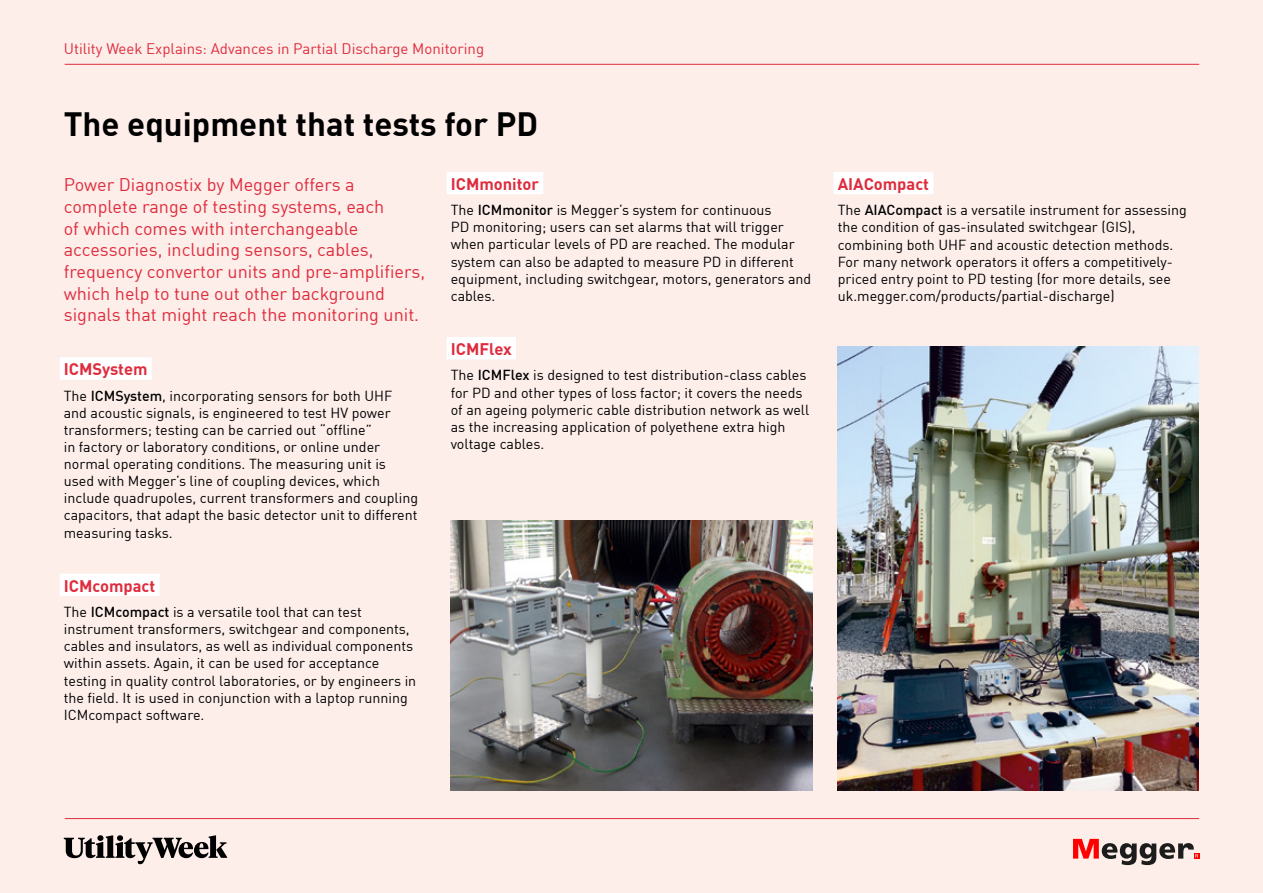
<style>
.page{position:relative;width:1263px;height:893px;background:#fdeeea}
.page>*{position:absolute;margin:0;border:0;box-sizing:border-box;transform-origin:0 0}
.t1{font:700 33px "DIN Offc";color:#000}
.t2{font:18px/21.6px "DIN Offc";color:#df2c3d}
.t3{font:700 16.5px "DIN Offc";color:#df2c3d}
.t4{font:15px "DIN Offc";color:#de2c3d}
.t5{font:14.25px/17.1px "DIN Offc";color:#000}
.s1{font-weight:500}
</style>
<div class="page">
<div style="left:60px;top:357px;width:92px;height:23px;background:#fff"></div>
<div style="left:60px;top:574px;width:100px;height:22px;background:#fff"></div>
<div style="left:446px;top:172px;width:97px;height:22px;background:#fff"></div>
<div style="left:446px;top:337px;width:70px;height:22px;background:#fff"></div>
<div style="left:833px;top:172px;width:100px;height:22px;background:#fff"></div>
<hr style="left:65px;top:64px;width:1134px;height:1px;background:#de2c3d">
<hr style="left:65px;top:818px;width:1134px;height:1px;background:#de2c3d">
<svg style="left:64px;top:835px;width:163px;height:29px"></svg>
<svg style="left:1073px;top:839px;width:126px;height:26px"></svg>
<img style="left:838px;top:346px;width:360px;height:445px">
<img style="left:451px;top:520px;width:361px;height:271px">
<p class="t4" style="left:64px;top:38px;width:422px">Utility Week Explains: Advances in Partial Discharge Monitoring</p>
<h1 class="t1" style="left:64px;top:101px;width:476px">The equipment that tests for PD</h1>
<p class="t2" style="left:64px;top:173px;width:363px">Power Diagnostix by Megger offers a complete range of testing systems, each<br>of which comes with interchangeable accessories, including sensors, cables, frequency convertor units and pre-amplifiers, which help to tune out other background signals that might reach the monitoring unit.</p>
<p class="t3" style="left:64px;top:358px;width:85px">ICMSystem</p>
<p class="t5" style="left:64px;top:386px;width:356px">The <span class="s1">ICMSystem</span>, incorporating sensors for both UHF and acoustic signals, is engineered to test HV power transformers; testing can be carried out “offline”<br>in factory or laboratory conditions, or online under normal operating conditions. The measuring unit is used with Megger’s line of coupling devices, which include quadrupoles, current transformers and coupling capacitors, that adapt the basic detector unit to different measuring tasks.</p>
<p class="t3" style="left:64px;top:574px;width:93px">ICMcompact</p>
<p class="t5" style="left:64px;top:603px;width:354px">The <span class="s1">ICMcompact</span> is a versatile tool that can test instrument transformers, switchgear and components, cables and insulators, as well as individual components within assets. Again, it can be used for acceptance testing in quality control laboratories, or by engineers in the field. It is used in conjunction with a laptop running ICMcompact software.</p>
<p class="t3" style="left:451px;top:172px;width:90px">ICMmonitor</p>
<p class="t5" style="left:451px;top:201px;width:362px">The <span class="s1">ICMmonitor</span> is Megger’s system for continuous<br>PD monitoring; users can set alarms that will trigger when particular levels of PD are reached. The modular system can also be adapted to measure PD in different equipment, including switchgear, motors, generators and cables.</p>
<p class="t3" style="left:451px;top:338px;width:62px">ICMFlex</p>
<p class="t5" style="left:451px;top:366px;width:360px">The <span class="s1">ICMFlex</span> is designed to test distribution-class cables for PD and other types of loss factor; it covers the needs of an ageing polymeric cable distribution network as well as the increasing application of polyethene extra high voltage cables.</p>
<p class="t3" style="left:838px;top:172px;width:93px">AIACompact</p>
<p class="t5" style="left:838px;top:201px;width:351px">The <span class="s1">AIACompact</span> is a versatile instrument for assessing the condition of gas-insulated switchgear (GIS), combining both UHF and acoustic detection methods.<br>For many network operators it offers a competitively&shy;priced entry point to PD testing (for more details, see uk.megger.com/products/partial-discharge)</p>
</div>
